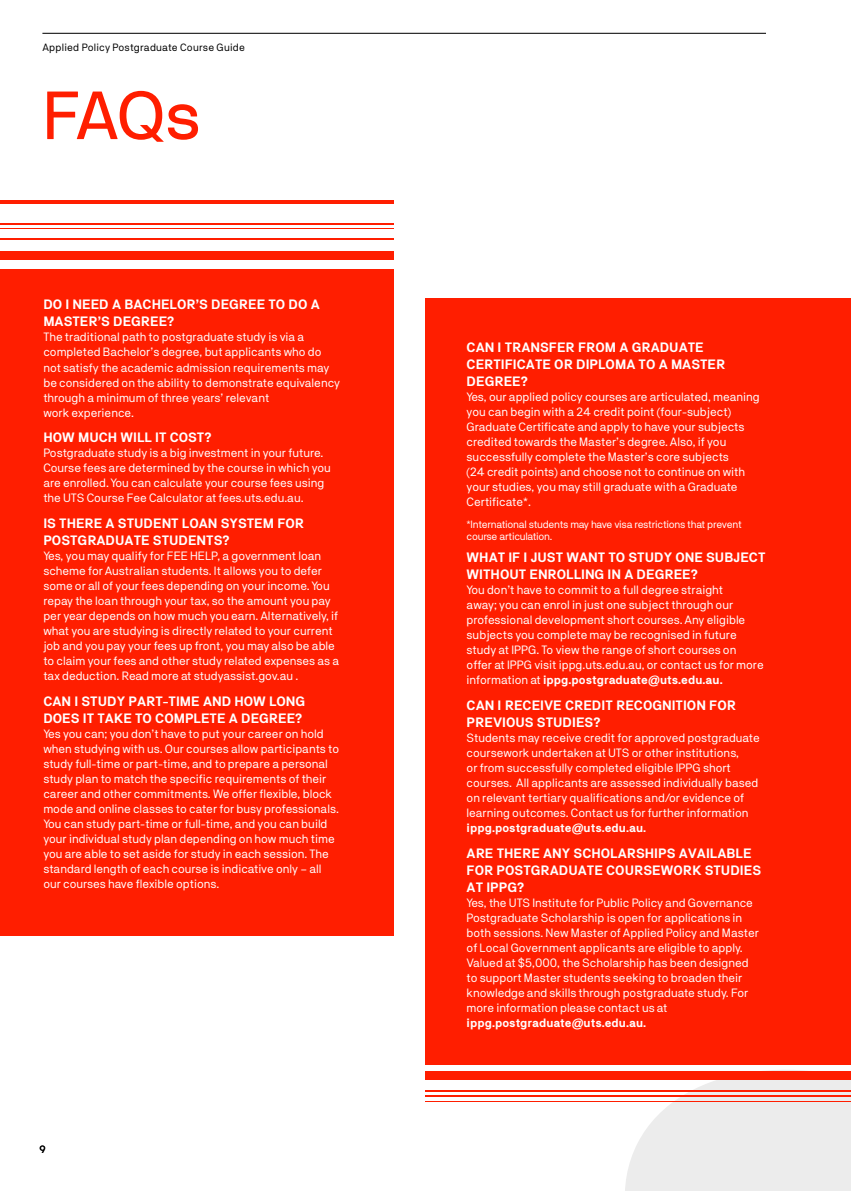
<style>
.page{position:relative;width:851px;height:1191px;background:#fff}
.page>*{position:absolute;margin:0;border:0;box-sizing:border-box;transform-origin:0 0}
.t1{font:67.5px "NB International Pro";color:#ff1e00}
.t2{font:700 13.5px/17.2px "NB Akademie Std";color:#fff}
.t3{font:12px/15px "NB Akademie Std";color:#fff}
.t4{font:700 12px "NB Akademie Std";color:#fff}
.t5{font:10.5px/12.6px "NB Akademie Std";letter-spacing:-.025em;color:#fff}
.t6{font:10.5px "NB Akademie Std";letter-spacing:.02em;color:#000}
.t7{font:10.5px "NB International Pro";color:#000}
.s1{font-weight:700}
</style>
<div class="page">
<svg style="left:595px;top:1064px;width:255px;height:127px"></svg>
<hr style="left:425px;top:1101px;width:425px;height:1px;background:#ff1e00">
<hr style="left:425px;top:1095px;width:425px;height:2px;background:#ff1e00">
<hr style="left:425px;top:1090px;width:425px;height:2px;background:#ff1e00">
<div style="left:425px;top:298px;width:425px;height:766px;background:#ff1e00"></div>
<div style="left:425px;top:1070px;width:425px;height:9px;background:#ff1e00"></div>
<hr style="left:0;top:200px;width:393px;height:4px;background:#ff1e00">
<hr style="left:0;top:228px;width:393px;height:1px;background:#ff1e00">
<hr style="left:0;top:223px;width:393px;height:2px;background:#ff1e00">
<hr style="left:0;top:238px;width:393px;height:2px;background:#ff1e00">
<div style="left:0;top:269px;width:394px;height:666px;background:#ff1e00"></div>
<div style="left:0;top:251px;width:393px;height:8px;background:#ff1e00"></div>
<hr style="left:42px;top:33px;width:723px;height:1px;background:#000">
<p class="t6" style="left:42px;top:41px;width:204px">Applied Policy Postgraduate Course Guide</p>
<h1 class="t1" style="left:43px;top:77px;width:160px">FAQs</h1>
<p class="t2" style="left:43px;top:296px;width:278px">DO I NEED A BACHELOR’S DEGREE TO DO A<br>MASTER’S DEGREE?</p>
<p class="t3" style="left:43px;top:330px;width:298px">The traditional path to postgraduate study is via a completed Bachelor’s degree, but applicants who do not satisfy the academic admission requirements may be considered on the ability to demonstrate equivalency through a minimum of three years’ relevant<br>work experience.</p>
<p class="t2" style="left:43px;top:429px;width:169px">HOW MUCH WILL IT COST?</p>
<p class="t3" style="left:43px;top:445px;width:289px">Postgraduate study is a big investment in your future.<br>Course fees are determined by the course in which you are enrolled. You can calculate your course fees using the UTS Course Fee Calculator at fees.uts.edu.au.</p>
<p class="t2" style="left:43px;top:515px;width:262px">IS THERE A STUDENT LOAN SYSTEM FOR<br>POSTGRADUATE STUDENTS?</p>
<p class="t3" style="left:43px;top:548px;width:297px">Yes, you may qualify for FEE HELP, a government loan scheme for Australian students. It allows you to defer some or all of your fees depending on your income. You repay the loan through your tax, so the amount you pay per year depends on how much you earn. Alternatively, if what you are studying is directly related to your current job and you pay your fees up front, you may also be able to claim your fees and other study related expenses as a tax deduction. Read more at studyassist.gov.au .</p>
<p class="t2" style="left:43px;top:693px;width:263px">CAN I STUDY PART-TIME AND HOW LONG<br>DOES IT TAKE TO COMPLETE A DEGREE?</p>
<p class="t3" style="left:43px;top:726px;width:297px">Yes you can; you don’t have to put your career on hold when studying with us. Our courses allow participants to study full-time or part-time, and to prepare a personal study plan to match the specific requirements of their career and other commitments. We offer flexible, block mode and online classes to cater for busy professionals.<br>You can study part-time or full-time, and you can build your individual study plan depending on how much time you are able to set aside for study in each session. The standard length of each course is indicative only – all our courses have flexible options.</p>
<p class="t7" style="left:39px;top:1143px;width:8px">9</p>
<p class="t2" style="left:466px;top:338px;width:260px">CAN I TRANSFER FROM A GRADUATE<br>CERTIFICATE OR DIPLOMA TO A MASTER<br>DEGREE?</p>
<p class="t3" style="left:466px;top:389px;width:294px">Yes, our applied policy courses are articulated, meaning you can begin with a 24 credit point (four-subject)<br>Graduate Certificate and apply to have your subjects credited towards the Master’s degree. Also, if you successfully complete the Master’s core subjects<br>(24 credit points) and choose not to continue on with your studies, you may still graduate with a Graduate Certificate*.</p>
<p class="t5" style="left:466px;top:517px;width:277px">*International students may have visa restrictions that prevent course articulation.</p>
<p class="t2" style="left:466px;top:548px;width:300px">WHAT IF I JUST WANT TO STUDY ONE SUBJECT<br>WITHOUT ENROLLING IN A DEGREE?</p>
<p class="t3" style="left:466px;top:582px;width:298px">You don’t have to commit to a full degree straight<br>away; you can enrol in just one subject through our professional development short courses. Any eligible subjects you complete may be recognised in future study at IPPG. To view the range of short courses on offer at IPPG visit ippg.uts.edu.au, or contact us for more information at <span class="s1">ippg.postgraduate@uts.edu.au.</span></p>
<p class="t2" style="left:466px;top:696px;width:271px">CAN I RECEIVE CREDIT RECOGNITION FOR<br>PREVIOUS STUDIES?</p>
<p class="t3" style="left:466px;top:730px;width:295px">Students may receive credit for approved postgraduate coursework undertaken at UTS or other institutions,<br>or from successfully completed eligible IPPG short courses. All applicants are assessed individually based on relevant tertiary qualifications and/or evidence of learning outcomes. Contact us for further information</p>
<p class="t4" style="left:466px;top:821px;width:181px">ippg.postgraduate@uts.edu.au.</p>
<p class="t2" style="left:466px;top:844px;width:296px">ARE THERE ANY SCHOLARSHIPS AVAILABLE<br>FOR POSTGRADUATE COURSEWORK STUDIES<br>AT IPPG?</p>
<p class="t3" style="left:466px;top:895px;width:294px">Yes, the UTS Institute for Public Policy and Governance Postgraduate Scholarship is open for applications in both sessions. New Master of Applied Policy and Master of Local Government applicants are eligible to apply.<br>Valued at $5,000, the Scholarship has been designed to support Master students seeking to broaden their knowledge and skills through postgraduate study. For more information please contact us at</p>
<p class="t4" style="left:466px;top:1016px;width:181px">ippg.postgraduate@uts.edu.au.</p>
</div>
